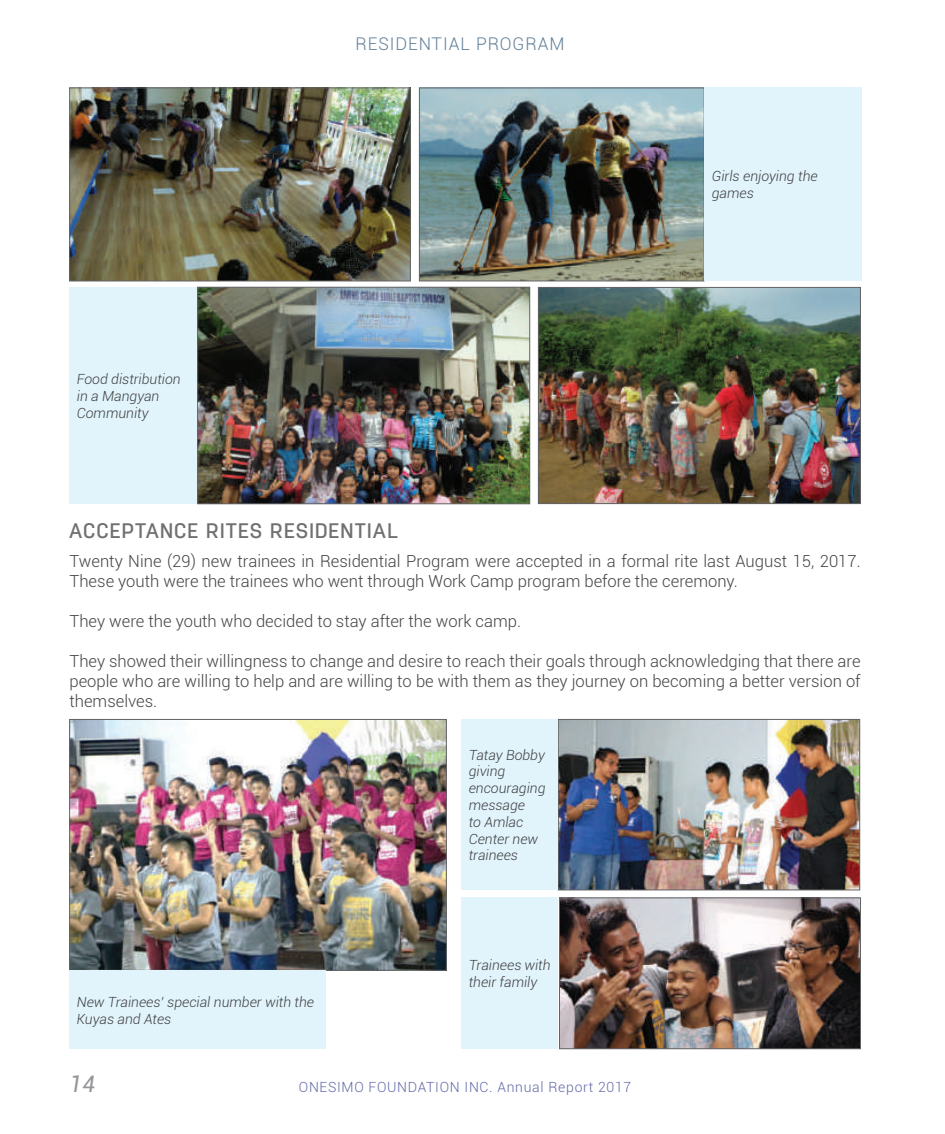
<style>
.page{position:relative;width:945px;height:1134px;background:#fff}
.page>*{position:absolute;margin:0;border:0;box-sizing:border-box;transform-origin:0 0}
.t1{font:italic 22.75px "Roboto";color:#939598}
.t2{font:500 21px "Antartida";letter-spacing:.055em;color:#707070}
.t3{font:300 17.5px "Roboto";color:#607f99}
.t4{font:300 16.62px/19.9px "Roboto";color:#434343}
.t5{font:italic 300 14px/16.8px "Roboto";color:#3e3e3f}
.t6{font:300 14px "Roboto";letter-spacing:.05em;color:#6168a7}
</style>
<div class="page">
<img style="left:71px;top:721px;width:374px;height:248px">
<div style="left:69px;top:719px;width:378px;height:252px;border:1px solid #636366"></div>
<img style="left:561px;top:900px;width:298px;height:147px">
<div style="left:559px;top:898px;width:302px;height:151px;border:1px solid #636366"></div>
<img style="left:560px;top:721px;width:298px;height:167px">
<div style="left:558px;top:719px;width:302px;height:171px;border:1px solid #636366"></div>
<div style="left:461px;top:719px;width:97px;height:171px;background:#e1f4fc"></div>
<div style="left:69px;top:971px;width:257px;height:78px;background:#e1f4fc"></div>
<div style="left:461px;top:898px;width:97px;height:151px;background:#e1f4fc"></div>
<div style="left:69px;top:287px;width:129px;height:217px;background:#e1f4fc"></div>
<img style="left:421px;top:90px;width:281px;height:189px">
<div style="left:419px;top:88px;width:285px;height:193px;border:1px solid #636366"></div>
<img style="left:71px;top:90px;width:337px;height:189px">
<div style="left:69px;top:88px;width:341px;height:193px;border:1px solid #636366"></div>
<div style="left:704px;top:88px;width:158px;height:193px;background:#e1f4fc"></div>
<img style="left:540px;top:289px;width:319px;height:213px">
<div style="left:538px;top:287px;width:323px;height:217px;border:1px solid #636366"></div>
<img style="left:200px;top:289px;width:328px;height:213px">
<div style="left:198px;top:287px;width:332px;height:217px;border:1px solid #636366"></div>
<p class="t5" style="left:77px;top:370px;width:105px">Food distribution in a Mangyan<br>Community</p>
<p class="t3" style="left:356px;top:31px;width:10px">resi</p>
<p class="t3" style="left:396px;top:31px;width:24px">dential</p>
<p class="t3" style="left:476px;top:31px;width:14px">program</p>
<p class="t5" style="left:712px;top:167px;width:107px">Girls enjoying the games</p>
<p class="t2" style="left:69px;top:519px;width:328px">ACCEPTANCE RITES RESIDENTIAL</p>
<p class="t4" style="left:69px;top:551px;width:793px">Twenty Nine (29) new trainees in Residential Program were accepted in a formal rite last August 15, 2017.<br>These youth were the trainees who went through Work Camp program before the ceremony.</p>
<p class="t4" style="left:69px;top:611px;width:453px">They were the youth who decided to stay after the work camp.</p>
<p class="t4" style="left:69px;top:651px;width:793px;text-align:justify">They showed their willingness to change and desire to reach their goals through acknowledging that there are people who are willing to help and are willing to be with them as they journey on becoming a better version of themselves.</p>
<p class="t5" style="left:469px;top:746px;width:78px">Tatay Bobby giving encouraging message<br>to Amlac<br>Center new trainees</p>
<p class="t5" style="left:77px;top:993px;width:239px">New Trainees’ special number with the<br>Kuyas and Ates</p>
<p class="t5" style="left:469px;top:956px;width:83px">Trainees with their family</p>
<h1 class="t1" style="left:69px;top:1068px;width:27px">14</h1>
<p class="t6" style="left:299px;top:1078px;width:334px">ONESIMO FOUNDATION INC. Annual Report 2017</p>
</div>
